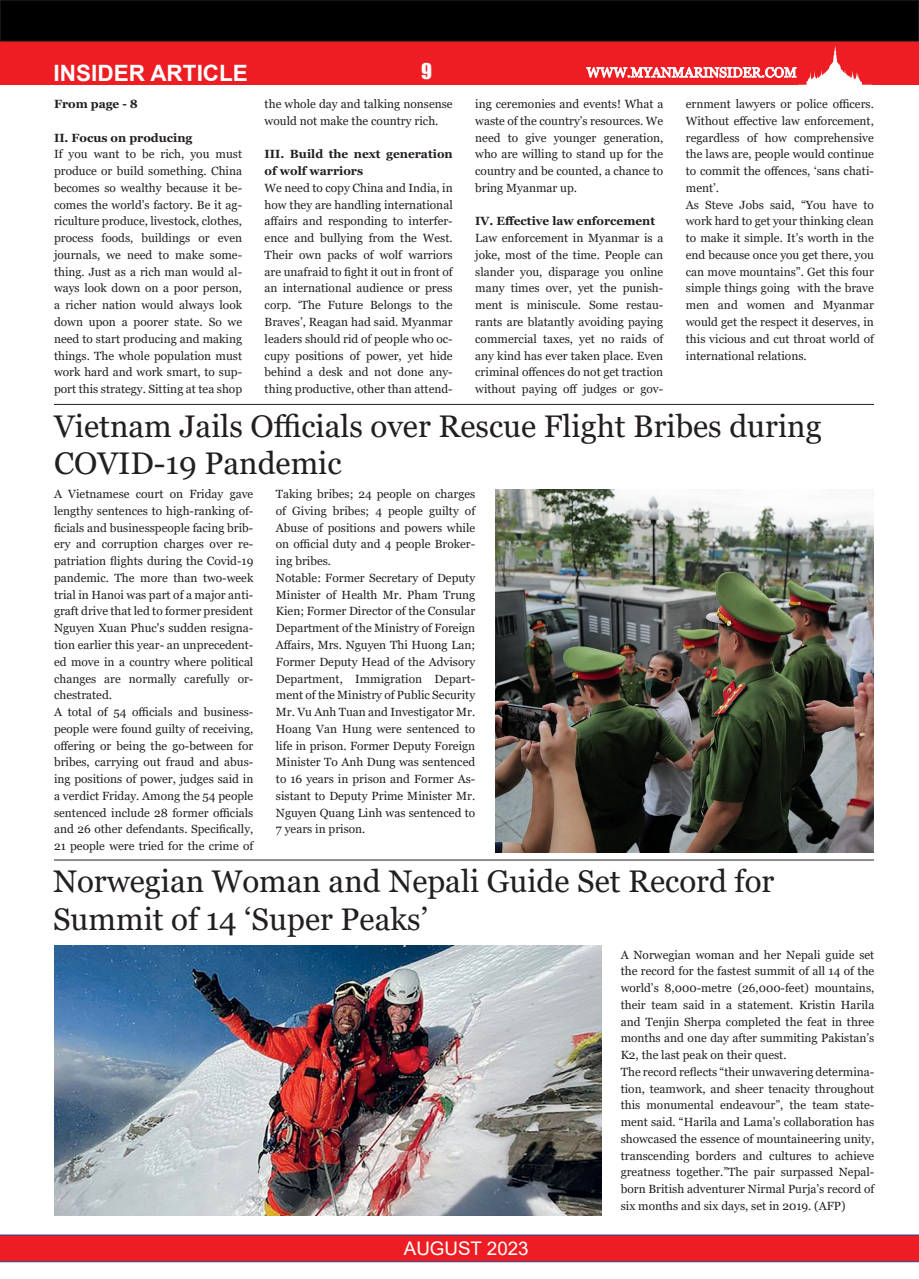
<style>
.page{position:relative;width:919px;height:1279px;background:#fff}
.page>*{position:absolute;margin:0;border:0;box-sizing:border-box;transform-origin:0 0}
.t1{font:31.25px "Georgia";color:#231f20}
.t2{font:700 22.5px "Arial";color:#fff}
.t3{font:20px "Impact";color:#fff}
.t4{font:18.75px "Arial";color:#fff}
.t5{font:11.88px/16.8px "Georgia";color:#231f20;text-align:justify}
.t6{font:700 11.88px/16.8px "Georgia";color:#231f20}
</style>
<div class="page">
<div style="left:0;top:38px;width:797px;height:46px;background:#ee1d23"></div>
<div style="left:0;top:37px;width:797px;height:48px;border:1px solid #ee1d23"></div>
<div style="left:872px;top:38px;width:45px;height:46px;background:#ee1d23"></div>
<div style="left:871px;top:37px;width:47px;height:48px;border:1px solid #ee1d23"></div>
<div style="left:0;top:0;width:918px;height:41px;background:#000"></div>
<div style="left:0;top:0;width:918px;height:41px;border:1px solid #231f20"></div>
<svg style="left:458px;top:39px;width:422px;height:46px"></svg>
<svg style="left:0;top:1234px;width:918px;height:27px;background:#e6222b"></svg>
<hr style="left:54px;top:859px;width:819px;height:1px;background:#231f20">
<img style="left:54px;top:945px;width:547px;height:269px">
<hr style="left:54px;top:404px;width:819px;height:1px;background:#231f20">
<img style="left:495px;top:489px;width:378px;height:363px">
<p class="t2" style="left:54px;top:57px;width:196px">INSIDER ARTICLE</p>
<p class="t6" style="left:54px;top:96px;width:85px">From page - 8</p>
<p class="t6" style="left:54px;top:129px;width:140px">II. Focus on producing</p>
<p class="t5" style="left:54px;top:146px;width:189px">If you want to be rich, you must produce or build something. China becomes so wealthy because it be&shy;comes the world’s factory. Be it ag&shy;riculture produce, livestock, clothes, process foods, buildings or even journals, we need to make some&shy;thing. Just as a rich man would al&shy;ways look down on a poor person, a richer nation would always look down upon a poorer state. So we need to start producing and making things. The whole population must work hard and work smart, to sup&shy;port this strategy. Sitting at tea shop</p>
<h3 class="t3" style="left:421px;top:55px;width:12px">9</h3>
<p class="t5" style="left:264px;top:96px;width:189px">the whole day and talking nonsense would not make the country rich.</p>
<p class="t6" style="left:264px;top:146px;width:189px">III. Build the next generation of wolf warriors</p>
<p class="t5" style="left:264px;top:180px;width:189px">We need to copy China and India, in how they are handling international affairs and responding to interfer&shy;ence and bullying from the West.<br>Their own packs of wolf warriors are unafraid to fight it out in front of an international audience or press corp. ‘The Future Belongs to the Braves’, Reagan had said. Myanmar leaders should rid of people who oc&shy;cupy positions of power, yet hide behind a desk and not done any&shy;thing productive, other than attend-</p>
<p class="t5" style="left:475px;top:96px;width:189px">ing ceremonies and events! What a waste of the country’s resources. We need to give younger generation, who are willing to stand up for the country and be counted, a chance to bring Myanmar up.</p>
<p class="t6" style="left:475px;top:213px;width:181px">IV. Effective law enforcement</p>
<p class="t5" style="left:475px;top:230px;width:189px">Law enforcement in Myanmar is a joke, most of the time. People can slander you, disparage you online many times over, yet the punish&shy;ment is miniscule. Some restau&shy;rants are blatantly avoiding paying commercial taxes, yet no raids of any kind has ever taken place. Even criminal offences do not get traction without paying off judges or gov-</p>
<p class="t5" style="left:685px;top:96px;width:189px">ernment lawyers or police officers.<br>Without effective law enforcement, regardless of how comprehensive the laws are, people would continue to commit the offences, ‘sans chati&shy;ment’.</p>
<p class="t5" style="left:685px;top:196px;width:189px">As Steve Jobs said, “You have to work hard to get your thinking clean to make it simple. It’s worth in the end because once you get there, you can move mountains”. Get this four simple things going with the brave men and women and Myanmar would get the respect it deserves, in this vicious and cut throat world of international relations.</p>
<p class="t1" style="left:54px;top:407px;width:768px">Vietnam Jails Officials over Rescue Flight Bribes during</p>
<p class="t1" style="left:54px;top:444px;width:289px">COVID-19 Pandemic</p>
<p class="t5" style="left:54px;top:486px;width:201px">A Vietnamese court on Friday gave lengthy sentences to high-ranking of&shy;ficials and businesspeople facing brib&shy;ery and corruption charges over re&shy;patriation flights during the Covid-19 pandemic. The more than two-week trial in Hanoi was part of a major anti&shy;graft drive that led to former president Nguyen Xuan Phuc's sudden resigna&shy;tion earlier this year- an unprecedent&shy;ed move in a country where political changes are normally carefully or&shy;chestrated.</p>
<p class="t5" style="left:54px;top:703px;width:201px">A total of 54 officials and business&shy;people were found guilty of receiving, offering or being the go-between for bribes, carrying out fraud and abus&shy;ing positions of power, judges said in a verdict Friday. Among the 54 people sentenced include 28 former officials and 26 other defendants. Specifically, 21 people were tried for the crime of</p>
<p class="t5" style="left:276px;top:486px;width:201px">Taking bribes; 24 people on charges of Giving bribes; 4 people guilty of Abuse of positions and powers while on official duty and 4 people Broker&shy;ing bribes.</p>
<p class="t5" style="left:276px;top:569px;width:201px">Notable: Former Secretary of Deputy Minister of Health Mr. Pham Trung Kien; Former Director of the Consular Department of the Ministry of Foreign Affairs, Mrs. Nguyen Thi Huong Lan; Former Deputy Head of the Advisory Department, Immigration Depart&shy;ment of the Ministry of Public Security Mr. Vu Anh Tuan and Investigator Mr.<br>Hoang Van Hung were sentenced to life in prison. Former Deputy Foreign Minister To Anh Dung was sentenced to 16 years in prison and Former As&shy;sistant to Deputy Prime Minister Mr.<br>Nguyen Quang Linh was sentenced to 7 years in prison.</p>
<p class="t1" style="left:53px;top:862px;width:722px">Norwegian Woman and Nepali Guide Set Record for</p>
<p class="t1" style="left:53px;top:899px;width:376px">Summit of 14 ‘Super Peaks’</p>
<h3 class="t4" style="left:403px;top:1234px;width:126px">AUGUST 2023</h3>
<p class="t5" style="left:620px;top:946px;width:255px">A Norwegian woman and her Nepali guide set the record for the fastest summit of all 14 of the world’s 8,000-metre (26,000-feet) mountains, their team said in a statement. Kristin Harila and Tenjin Sherpa completed the feat in three months and one day after summiting Pakistan’s K2, the last peak on their quest.</p>
<p class="t5" style="left:620px;top:1063px;width:255px">The record reflects “their unwavering determina&shy;tion, teamwork, and sheer tenacity throughout this monumental endeavour”, the team state&shy;ment said. “Harila and Lama’s collaboration has showcased the essence of mountaineering unity, transcending borders and cultures to achieve greatness together.”The pair surpassed Nepal&shy;born British adventurer Nirmal Purja’s record of six months and six days, set in 2019. (AFP)</p>
</div>
